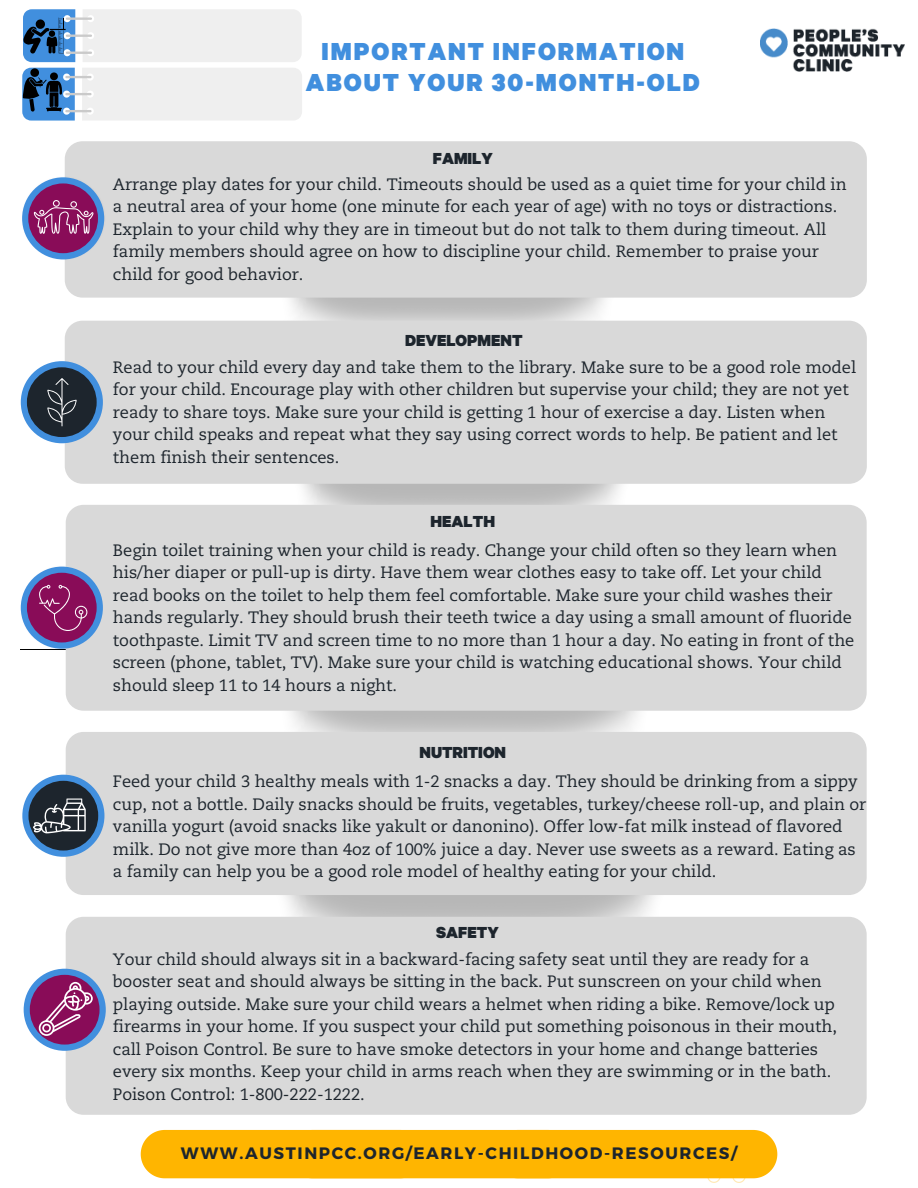
<style>
.page{position:relative;width:918px;height:1188px;background:#fff}
.page>*{position:absolute;margin:0;border:0;box-sizing:border-box;transform-origin:0 0}
.t1{font:900 27.75px/31.5px "Calibre";letter-spacing:.07em;color:#418fde;text-align:center}
.t2{font:900 18px "Calibre";color:#1d252d}
.t3{font:16.5px/22.5px "Caecilia LT Std";letter-spacing:-.005em;color:#1d252d}
.t4{font:700 16.5px "Montserrat";letter-spacing:.1em;color:#1d252d}
</style>
<div class="page">
<img style="left:21px;top:566px;width:45px;height:83px">
<div style="left:65px;top:321px;width:802px;height:163px;background:#d9d9d9;border-radius:18px"></div>
<div style="left:65px;top:141px;width:802px;height:157px;background:#d9d9d9;border-radius:18px"></div>
<div style="left:66px;top:505px;width:801px;height:206px;background:#d9d9d9;border-radius:18px"></div>
<div style="left:66px;top:732px;width:801px;height:163px;background:#d9d9d9;border-radius:18px"></div>
<div style="left:66px;top:917px;width:801px;height:198px;background:#d9d9d9;border-radius:18px"></div>
<div style="left:21px;top:361px;width:82px;height:82px;background:#418fde;border-radius:50%"></div>
<div style="left:21px;top:567px;width:82px;height:82px;background:#418fde;border-radius:50%"></div>
<div style="left:22px;top:775px;width:82px;height:82px;background:#418fde;border-radius:50%"></div>
<div style="left:24px;top:969px;width:82px;height:82px;background:#418fde;border-radius:50%"></div>
<div style="left:27px;top:367px;width:70px;height:70px;background:#1d252d;border-radius:50%"></div>
<div style="left:27px;top:573px;width:70px;height:69px;background:#890c58;border-radius:50%"></div>
<div style="left:28px;top:781px;width:70px;height:70px;background:#1d252d;border-radius:50%"></div>
<div style="left:30px;top:975px;width:70px;height:70px;background:#890c58;border-radius:50%"></div>
<svg style="left:47px;top:378px;width:30px;height:48px"></svg>
<img style="left:761px;top:29px;width:144px;height:43px">
<svg style="left:39px;top:585px;width:48px;height:46px"></svg>
<svg style="left:33px;top:799px;width:53px;height:34px"></svg>
<svg style="left:39px;top:982px;width:54px;height:54px"></svg>
<div style="left:83px;top:9px;width:219px;height:53px;background:#efefef"></div>
<hr style="left:66px;top:17px;width:26px;height:3px;background:#cacaca">
<hr style="left:66px;top:35px;width:26px;height:2px;background:#cacaca">
<hr style="left:66px;top:52px;width:26px;height:2px;background:#cacaca">
<svg style="left:141px;top:1130px;width:636px;height:53px;background:#ffbc19"></svg>
<div style="left:82px;top:68px;width:220px;height:52px;background:#efefef"></div>
<hr style="left:65px;top:76px;width:27px;height:2px;background:#cacaca">
<hr style="left:65px;top:93px;width:27px;height:2px;background:#cacaca">
<hr style="left:65px;top:110px;width:27px;height:2px;background:#cacaca">
<svg style="left:23px;top:9px;width:52px;height:53px;background:#3f77af"></svg>
<svg style="left:22px;top:68px;width:53px;height:53px;background:#3d70a3"></svg>
<img style="left:22px;top:177px;width:83px;height:83px">
<div style="left:22px;top:177px;width:82px;height:82px;background:#418fde;border-radius:50%"></div>
<div style="left:28px;top:183px;width:70px;height:70px;background:#890c58;border-radius:50%"></div>
<svg style="left:34px;top:200px;width:59px;height:34px"></svg>
<h1 class="t1" style="left:306px;top:37px;width:395px">IMPORTANT INFORMATION<br>ABOUT YOUR 30-MONTH-OLD</h1>
<p class="t2" style="left:433px;top:150px;width:62px">FAMILY</p>
<p class="t3" style="left:113px;top:174px;width:735px">Arrange play dates for your child. Timeouts should be used as a quiet time for your child in a neutral area of your home (one minute for each year of age) with no toys or distractions.<br>Explain to your child why they are in timeout but do not talk to them during timeout. All family members should agree on how to discipline your child. Remember to praise your child for good behavior.</p>
<p class="t2" style="left:405px;top:332px;width:119px">DEVELOPMENT</p>
<p class="t3" style="left:113px;top:357px;width:745px">Read to your child every day and take them to the library. Make sure to be a good role model for your child. Encourage play with other children but supervise your child; they are not yet ready to share toys. Make sure your child is getting 1 hour of exercise a day. Listen when your child speaks and repeat what they say using correct words to help. Be patient and let them finish their sentences.</p>
<p class="t2" style="left:431px;top:513px;width:66px">HEALTH</p>
<p class="t3" style="left:113px;top:540px;width:743px">Begin toilet training when your child is ready. Change your child often so they learn when his/her diaper or pull-up is dirty. Have them wear clothes easy to take off. Let your child read books on the toilet to help them feel comfortable. Make sure your child washes their hands regularly. They should brush their teeth twice a day using a small amount of fluoride toothpaste. Limit TV and screen time to no more than 1 hour a day. No eating in front of the screen (phone, tablet, TV). Make sure your child is watching educational shows. Your child should sleep 11 to 14 hours a night.</p>
<p class="t2" style="left:420px;top:745px;width:88px">NUTRITION</p>
<p class="t3" style="left:113px;top:771px;width:755px">Feed your child 3 healthy meals with 1-2 snacks a day. They should be drinking from a sippy cup, not a bottle. Daily snacks should be fruits, vegetables, turkey/cheese roll-up, and plain or vanilla yogurt (avoid snacks like yakult or danonino). Offer low-fat milk instead of flavored milk. Do not give more than 4oz of 100% juice a day. Never use sweets as a reward. Eating as a family can help you be a good role model of healthy eating for your child.</p>
<p class="t2" style="left:436px;top:925px;width:64px">SAFETY</p>
<p class="t3" style="left:113px;top:949px;width:726px">Your child should always sit in a backward-facing safety seat until they are ready for a booster seat and should always be sitting in the back. Put sunscreen on your child when playing outside. Make sure your child wears a helmet when riding a bike. Remove/lock up firearms in your home. If you suspect your child put something poisonous in their mouth, call Poison Control. Be sure to have smoke detectors in your home and change batteries every six months. Keep your child in arms reach when they are swimming or in the bath.<br>Poison Control: 1-800-222-1222.</p>
<p class="t4" style="left:181px;top:1142px;width:558px">WWW.AUSTINPCC.ORG/EARLY-CHILDHOOD-RESOURCES/</p>
</div>
